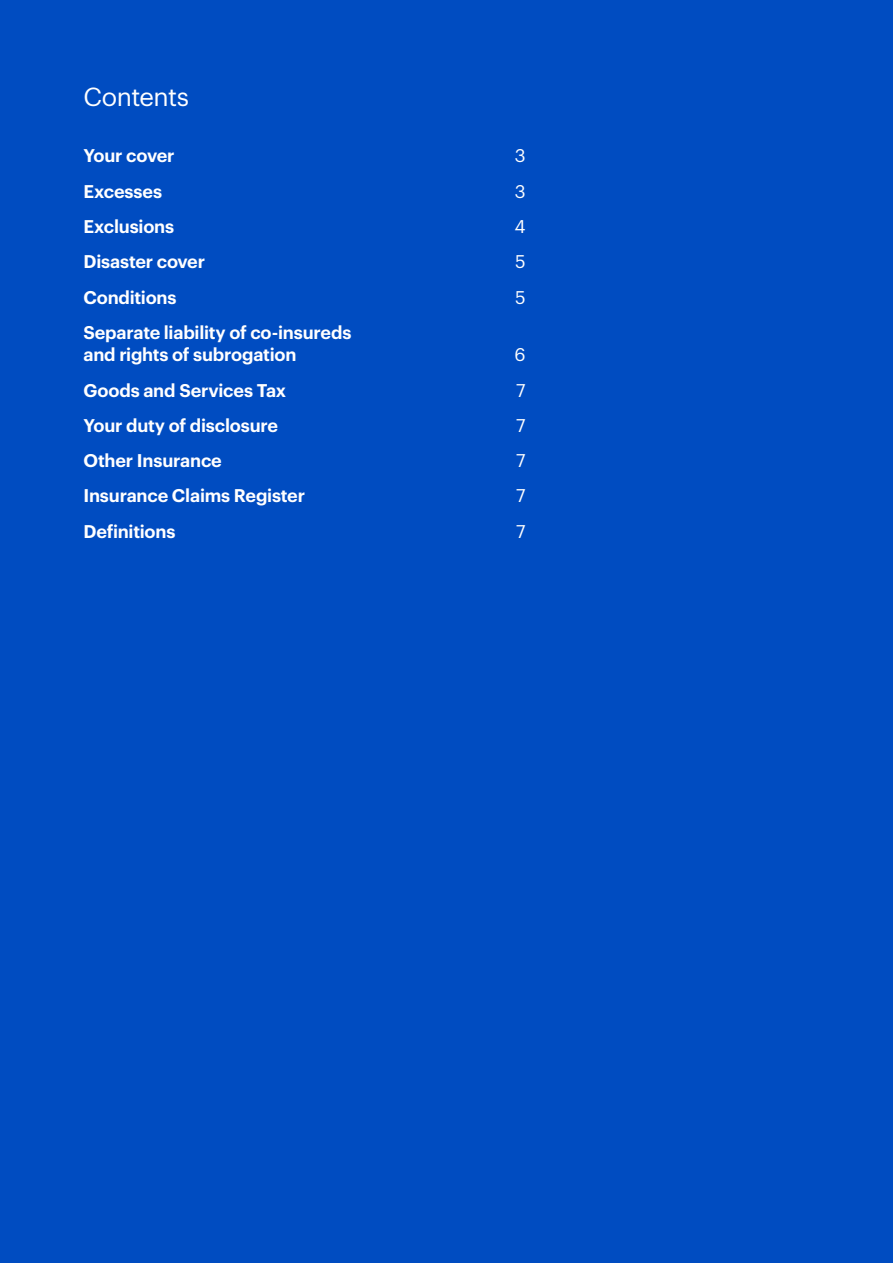
<style>
.page{position:relative;width:893px;height:1263px;background:#004cc1}
.page>*{position:absolute;margin:0;border:0;box-sizing:border-box;transform-origin:0 0}
.t1{font:25.5px "Graphik";letter-spacing:-.02em;color:#fff}
.t2{font:600 18px/22.5px "Graphik";letter-spacing:-.01em;color:#fff}
.t3{font:18px "Graphik";color:#fff}
</style>
<div class="page">
<h1 class="t1" style="left:83px;top:78px;width:107px">Contents</h1>
<p class="t2" style="left:83px;top:143px;width:93px">Your cover</p>
<p class="t3" style="left:515px;top:142px;width:12px">3</p>
<p class="t2" style="left:83px;top:178px;width:80px">Excesses</p>
<p class="t3" style="left:515px;top:178px;width:12px">3</p>
<p class="t2" style="left:83px;top:214px;width:92px">Exclusions</p>
<p class="t3" style="left:515px;top:213px;width:13px">4</p>
<p class="t2" style="left:83px;top:249px;width:123px">Disaster cover</p>
<p class="t3" style="left:515px;top:248px;width:12px">5</p>
<p class="t2" style="left:83px;top:284px;width:95px">Conditions</p>
<p class="t3" style="left:515px;top:283px;width:12px">5</p>
<p class="t2" style="left:83px;top:319px;width:269px">Separate liability of co-insureds and rights of subrogation</p>
<p class="t3" style="left:515px;top:341px;width:13px">6</p>
<p class="t2" style="left:83px;top:377px;width:204px">Goods and Services Tax</p>
<p class="t3" style="left:516px;top:376px;width:11px">7</p>
<p class="t2" style="left:83px;top:412px;width:196px">Your duty of disclosure</p>
<p class="t3" style="left:516px;top:412px;width:11px">7</p>
<p class="t2" style="left:83px;top:448px;width:140px">Other Insurance</p>
<p class="t3" style="left:516px;top:447px;width:11px">7</p>
<p class="t2" style="left:83px;top:483px;width:223px">Insurance Claims Register</p>
<p class="t3" style="left:516px;top:482px;width:11px">7</p>
<p class="t2" style="left:83px;top:518px;width:93px">Definitions</p>
<p class="t3" style="left:516px;top:518px;width:11px">7</p>
</div>
